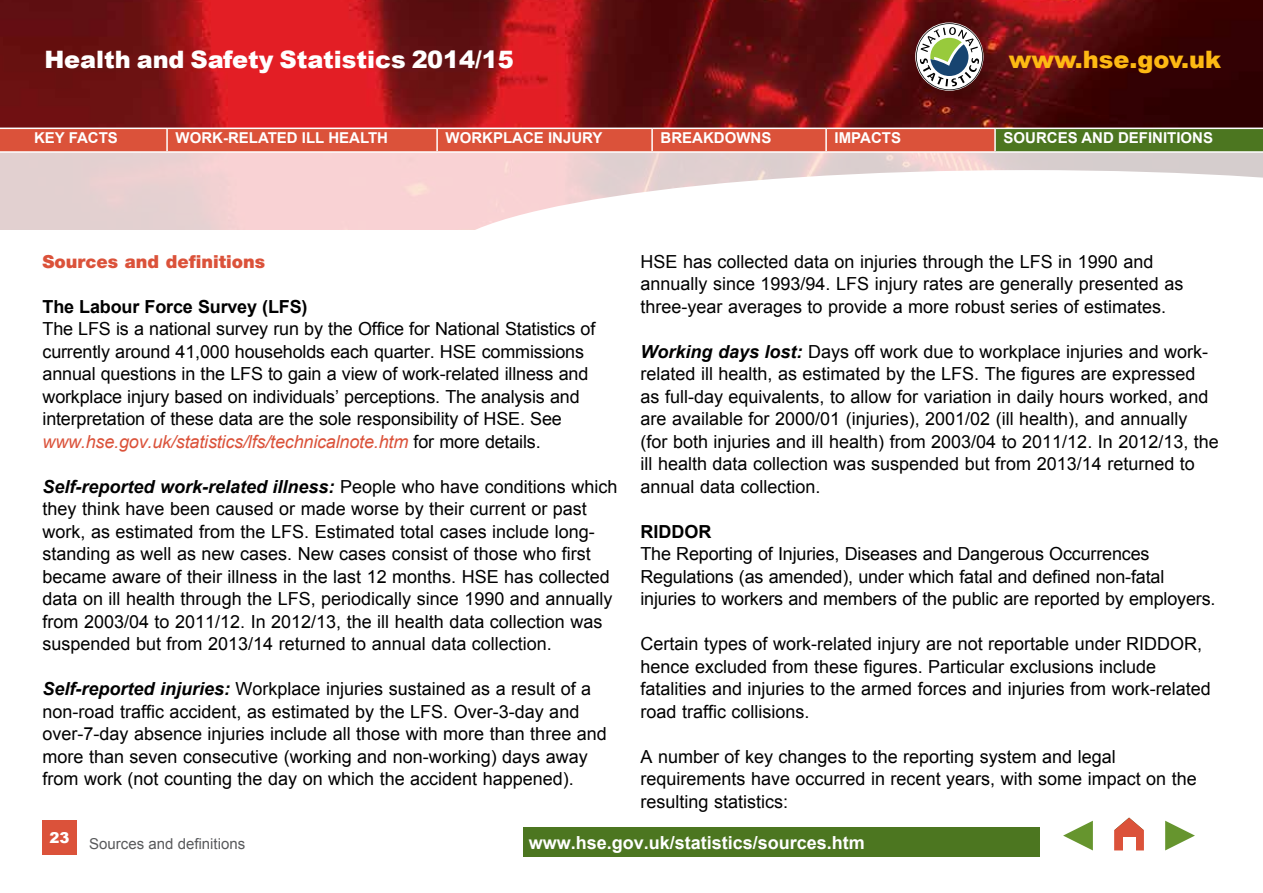
<style>
.page{position:relative;width:1263px;height:893px;background:#fff}
.page>*{position:absolute;margin:0;border:0;box-sizing:border-box;transform-origin:0 0}
.t1{font:900 24px "Arial";color:#fff}
.t2{font:900 24px "Arial";color:#fdb913}
.t3{font:18px/22.5px "Arial";color:#000}
.t4{font:700 18px "Arial";color:#fff}
.t5{font:700 18px "Arial";letter-spacing:-.01em;color:#000}
.t6{font:900 18px "Helvetica Neue LT";color:#db523a}
.t7{font:700 15px "Arial";color:#fff}
.t8{font:15px "Arial";color:#58595b}
.t9{font:900 15px "Arial";color:#fff}
.s1{font-style:italic;color:#db523a}
.s2{font-weight:700;font-style:italic}
</style>
<div class="page">
<img style="left:0;top:0;width:1263px;height:128px">
<svg style="left:916px;top:23px;width:67px;height:67px"></svg>
<div style="left:43px;top:821px;width:34px;height:34px;background:#db523a"></div>
<svg style="left:441px;top:170px;width:822px;height:60px"></svg>
<div style="left:0;top:129px;width:825px;height:22px;background:#db523a"></div>
<div style="left:826px;top:128px;width:169px;height:24px;background:#db523a"></div>
<div style="left:995px;top:128px;width:268px;height:24px;background:#4c7620"></div>
<hr style="left:166px;top:129px;width:2px;height:22px;background:#fff">
<hr style="left:436px;top:129px;width:2px;height:22px;background:#fff">
<hr style="left:651px;top:129px;width:2px;height:22px;background:#fff">
<hr style="left:826px;top:128px;width:169px;height:1px;background:#fff">
<hr style="left:825px;top:129px;width:2px;height:22px;background:#fff">
<hr style="left:995px;top:128px;width:268px;height:1px;background:#fff">
<hr style="left:994px;top:129px;width:2px;height:22px;background:#fff">
<hr style="left:826px;top:151px;width:169px;height:2px;background:#fff">
<hr style="left:995px;top:151px;width:268px;height:2px;background:#fff">
<svg style="left:1114px;top:818px;width:30px;height:32px"></svg>
<div style="left:1123px;top:838px;width:12px;height:20px;background:#fff"></div>
<svg style="left:1165px;top:821px;width:30px;height:29px"></svg>
<svg style="left:1063px;top:821px;width:30px;height:29px"></svg>
<div style="left:523px;top:827px;width:517px;height:30px;background:#4c7620"></div>
<h1 class="t1" style="left:45px;top:42px;width:471px">Health and Safety Statistics 2014/15</h1>
<h1 class="t2" style="left:1009px;top:42px;width:214px">www.hse.gov.uk</h1>
<p class="t7" style="left:34px;top:128px;width:85px">KEY FACTS</p>
<p class="t7" style="left:176px;top:128px;width:214px">WORK-RELATED ILL HEALTH</p>
<p class="t7" style="left:446px;top:128px;width:158px">WORKPLACE INJURY</p>
<p class="t7" style="left:661px;top:128px;width:112px">BREAKDOWNS</p>
<p class="t7" style="left:835px;top:128px;width:68px">IMPACTS</p>
<p class="t7" style="left:1003px;top:128px;width:211px">SOURCES AND DEFINITIONS</p>
<p class="t6" style="left:43px;top:251px;width:224px">Sources and definitions</p>
<p class="t5" style="left:43px;top:295px;width:267px">The Labour Force Survey (LFS)</p>
<p class="t3" style="left:43px;top:318px;width:554px">The LFS is a national survey run by the Office for National Statistics of currently around 41,000 households each quarter. HSE commissions annual questions in the LFS to gain a view of work-related illness and workplace injury based on individuals’ perceptions. The analysis and interpretation of these data are the sole responsibility of HSE. See <span class="s1">www.hse.gov.uk/statistics/lfs/technicalnote.htm</span> for more details.</p>
<p class="t3" style="left:43px;top:475px;width:576px"><span class="s2">Self-reported work-related illness:</span> People who have conditions which they think have been caused or made worse by their current or past work, as estimated from the LFS. Estimated total cases include long&shy;standing as well as new cases. New cases consist of those who first became aware of their illness in the last 12 months. HSE has collected data on ill health through the LFS, periodically since 1990 and annually from 2003/04 to 2011/12. In 2012/13, the ill health data collection was suspended but from 2013/14 returned to annual data collection.</p>
<p class="t3" style="left:43px;top:678px;width:566px"><span class="s2">Self-reported injuries:</span> Workplace injuries sustained as a result of a non-road traffic accident, as estimated by the LFS. Over-3-day and over-7-day absence injuries include all those with more than three and more than seven consecutive (working and non-working) days away from work (not counting the day on which the accident happened).</p>
<p class="t3" style="left:640px;top:250px;width:544px">HSE has collected data on injuries through the LFS in 1990 and annually since 1993/94. LFS injury rates are generally presented as three-year averages to provide a more robust series of estimates.</p>
<p class="t3" style="left:640px;top:340px;width:580px"><span class="s2">Working days lost:</span> Days off work due to workplace injuries and work&shy;related ill health, as estimated by the LFS. The figures are expressed<br>as full-day equivalents, to allow for variation in daily hours worked, and are available for 2000/01 (injuries), 2001/02 (ill health), and annually<br>(for both injuries and ill health) from 2003/04 to 2011/12. In 2012/13, the ill health data collection was suspended but from 2013/14 returned to annual data collection.</p>
<p class="t5" style="left:640px;top:520px;width:72px">RIDDOR</p>
<p class="t3" style="left:640px;top:543px;width:576px">The Reporting of Injuries, Diseases and Dangerous Occurrences<br>Regulations (as amended), under which fatal and defined non-fatal injuries to workers and members of the public are reported by employers.</p>
<p class="t3" style="left:640px;top:633px;width:572px">Certain types of work-related injury are not reportable under RIDDOR, hence excluded from these figures. Particular exclusions include fatalities and injuries to the armed forces and injuries from work-related road traffic collisions.</p>
<p class="t3" style="left:640px;top:745px;width:558px">A number of key changes to the reporting system and legal requirements have occurred in recent years, with some impact on the resulting statistics:</p>
<p class="t9" style="left:50px;top:827px;width:22px">23</p>
<p class="t8" style="left:89px;top:833px;width:157px">Sources and definitions</p>
<p class="t4" style="left:529px;top:830px;width:338px">www.hse.gov.uk/statistics/sources.htm</p>
</div>
